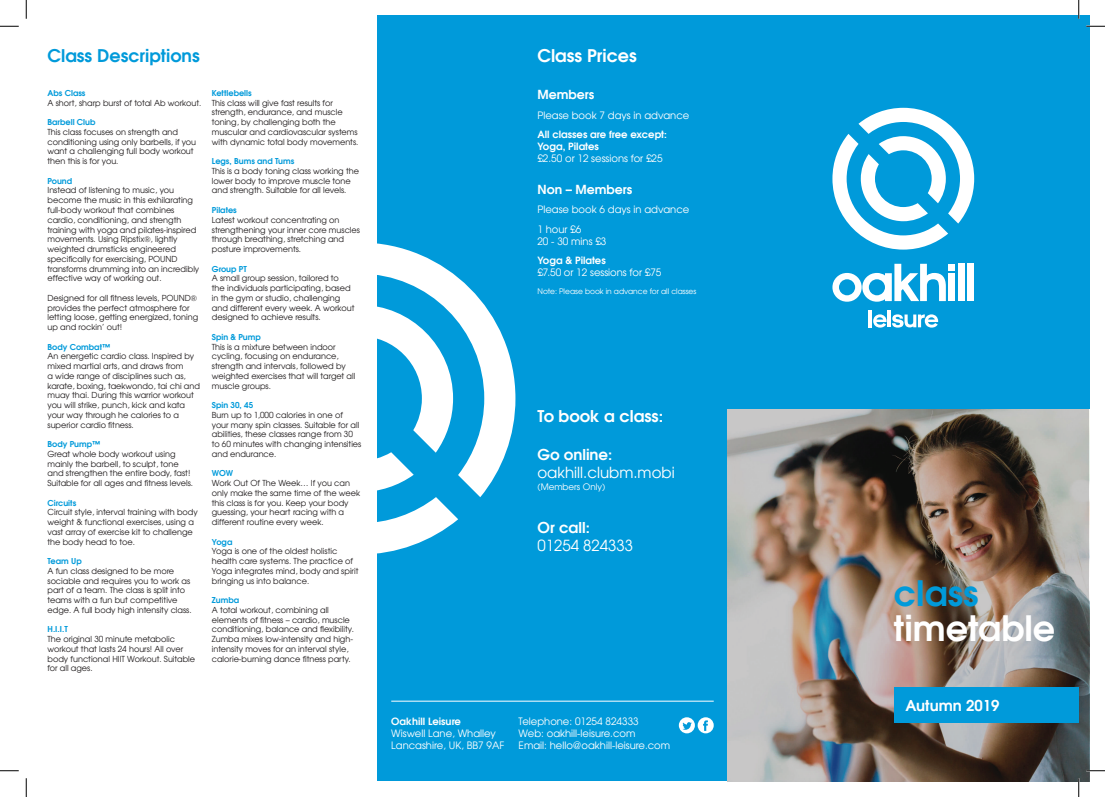
<style>
.page{position:relative;width:1105px;height:797px;background:#fff}
.page>*{position:absolute;margin:0;border:0;box-sizing:border-box;transform-origin:0 0}
.t1{font:700 35px "Te X Gyre Adventor";color:#fff}
.t2{font:700 35px "Te X Gyre Adventor";color:#009ada}
.t3{font:700 17.5px "Te X Gyre Adventor";color:#009ada}
.t4{font:700 17.5px "Te X Gyre Adventor";color:#fff}
.t5{font:700 16.25px "Te X Gyre Adventor";color:#fff}
.t6{font:15px "Te X Gyre Adventor";color:#fff}
.t7{font:700 15px "Te X Gyre Adventor";color:#fff}
.t8{font:700 12.5px "Te X Gyre Adventor";color:#fff}
.t9{font:10px/12px "Te X Gyre Adventor";color:#fff}
.t10{font:700 10px/12px "Te X Gyre Adventor";color:#fff}
.t11{font:8.75px "Te X Gyre Adventor";color:#fff}
.t12{font:8.12px/9.8px "Te X Gyre Adventor";color:#231f20}
.t13{font:700 8.12px "Te X Gyre Adventor";color:#009ada}
.t14{font:7.5px "Te X Gyre Adventor";color:#fff}
</style>
<div class="page">
<div style="left:377px;top:16px;width:712px;height:765px;background:#009ada"></div>
<hr style="left:869px;top:310px;width:3px;height:17px;background:#fff">
<svg style="left:873px;top:310px;width:65px;height:17px"></svg>
<svg style="left:832px;top:264px;width:114px;height:38px"></svg>
<div style="left:948px;top:273px;width:7px;height:28px;background:#fff"></div>
<div style="left:948px;top:264px;width:7px;height:7px;background:#fff"></div>
<div style="left:958px;top:264px;width:7px;height:37px;background:#fff"></div>
<div style="left:967px;top:264px;width:7px;height:37px;background:#fff"></div>
<svg style="left:832px;top:108px;width:142px;height:141px"></svg>
<img style="left:728px;top:409px;width:361px;height:372px">
<div style="left:894px;top:687px;width:185px;height:36px;background:#009ada"></div>
<svg style="left:377px;top:243px;width:138px;height:254px"></svg>
<svg style="left:377px;top:300px;width:81px;height:254px"></svg>
<hr style="left:391px;top:701px;width:323px;height:1px;background:#fff">
<svg style="left:679px;top:717px;width:35px;height:16px"></svg>
<svg style="left:0;top:25px;width:19px;height:2px"></svg>
<svg style="left:1086px;top:25px;width:19px;height:2px"></svg>
<svg style="left:0;top:770px;width:19px;height:1px"></svg>
<svg style="left:1086px;top:770px;width:19px;height:1px"></svg>
<svg style="left:25px;top:0;width:2px;height:19px"></svg>
<svg style="left:25px;top:778px;width:2px;height:19px"></svg>
<svg style="left:1078px;top:0;width:1px;height:19px"></svg>
<svg style="left:1078px;top:778px;width:1px;height:19px"></svg>
<h2 class="t3" style="left:48px;top:44px;width:154px">Class Descriptions</h2>
<p class="t13" style="left:48px;top:88px;width:40px">Abs Class</p>
<p class="t12" style="left:48px;top:98px;width:155px">A short, sharp burst of total Ab workout.</p>
<p class="t13" style="left:48px;top:117px;width:49px">Barbell Club</p>
<p class="t12" style="left:48px;top:127px;width:150px">This class focuses on strength and conditioning using only barbells, if you want a challenging full body workout then this is for you.</p>
<p class="t13" style="left:48px;top:175px;width:26px">Pound</p>
<p class="t12" style="left:48px;top:186px;width:153px">Instead of listening to music, you become the music in this exhilarating full-body workout that combines cardio, conditioning, and strength training with yoga and pilates-inspired movements. Using Ripstix®, lightly weighted drumsticks engineered specifically for exercising, POUND transforms drumming into an incredibly effective way of working out.</p>
<p class="t12" style="left:48px;top:293px;width:152px">Designed for all fitness levels, POUND® provides the perfect atmosphere for letting loose, getting energized, toning up and rockin’ out!</p>
<p class="t13" style="left:48px;top:341px;width:64px">Body Combat™</p>
<p class="t12" style="left:48px;top:351px;width:154px">An energetic cardio class. Inspired by mixed martial arts, and draws from<br>a wide range of disciplines such as, karate, boxing, taekwondo, tai chi and muay thai. During this warrior workout you will strike, punch, kick and kata your way through he calories to a superior cardio fitness.</p>
<p class="t13" style="left:48px;top:439px;width:54px">Body Pump™</p>
<p class="t12" style="left:48px;top:449px;width:147px">Great whole body workout using mainly the barbell, to sculpt, tone and strengthen the entire body, fast!<br>Suitable for all ages and fitness levels.</p>
<p class="t13" style="left:48px;top:497px;width:30px">Circuits</p>
<p class="t12" style="left:48px;top:507px;width:152px">Circuit style, interval training with body weight &amp; functional exercises, using a vast array of exercise kit to challenge the body head to toe.</p>
<p class="t13" style="left:48px;top:556px;width:36px">Team Up</p>
<p class="t12" style="left:48px;top:566px;width:146px">A fun class designed to be more sociable and requires you to work as part of a team. The class is split into teams with a fun but competitive edge. A full body high intensity class.</p>
<p class="t13" style="left:48px;top:624px;width:22px">H.I.I.T</p>
<p class="t12" style="left:48px;top:634px;width:149px">The original 30 minute metabolic workout that lasts 24 hours! All over body functional HIIT Workout. Suitable for all ages.</p>
<p class="t13" style="left:212px;top:88px;width:41px">Kettlebells</p>
<p class="t12" style="left:212px;top:98px;width:148px">This class will give fast results for strength, endurance, and muscle toning, by challenging both the muscular and cardiovascular systems with dynamic total body movements.</p>
<p class="t13" style="left:212px;top:156px;width:84px">Legs, Bums and Tums</p>
<p class="t12" style="left:212px;top:166px;width:149px">This is a body toning class working the lower body to improve muscle tone and strength. Suitable for all levels.</p>
<p class="t13" style="left:212px;top:205px;width:26px">Pilates</p>
<p class="t12" style="left:212px;top:215px;width:150px">Latest workout concentrating on strengthening your inner core muscles through breathing, stretching and posture improvements.</p>
<p class="t13" style="left:212px;top:263px;width:36px">Group PT</p>
<p class="t12" style="left:212px;top:273px;width:144px">A small group session, tailored to<br>the individuals participating, based in the gym or studio, challenging and different every week. A workout designed to achieve results.</p>
<p class="t13" style="left:212px;top:331px;width:50px">Spin &amp; Pump</p>
<p class="t12" style="left:212px;top:342px;width:145px">This is a mixture between indoor cycling, focusing on endurance, strength and intervals, followed by weighted exercises that will target all muscle groups.</p>
<p class="t13" style="left:212px;top:400px;width:43px">Spin 30, 45</p>
<p class="t12" style="left:212px;top:410px;width:151px">Burn up to 1,000 calories in one of your many spin classes. Suitable for all abilities, these classes range from 30 to 60 minutes with changing intensities and endurance.</p>
<p class="t13" style="left:212px;top:468px;width:23px">WOW</p>
<p class="t12" style="left:212px;top:478px;width:150px">Work Out Of The Week… If you can only make the same time of the week this class is for you. Keep your body guessing, your heart racing with a different routine every week.</p>
<p class="t13" style="left:212px;top:536px;width:22px">Yoga</p>
<p class="t12" style="left:212px;top:546px;width:148px">Yoga is one of the oldest holistic health care systems. The practice of Yoga integrates mind, body and spirit bringing us into balance.</p>
<p class="t13" style="left:212px;top:595px;width:29px">Zumba</p>
<p class="t12" style="left:212px;top:605px;width:144px">A total workout, combining all elements of fitness – cardio, muscle conditioning, balance and flexibility.<br>Zumba mixes low-intensity and high&shy;intensity moves for an interval style, calorie-burning dance fitness party.</p>
<h2 class="t4" style="left:537px;top:44px;width:101px">Class Prices</h2>
<h3 class="t8" style="left:537px;top:87px;width:58px">Members</h3>
<p class="t9" style="left:537px;top:109px;width:153px">Please book 7 days in advance</p>
<p class="t10" style="left:537px;top:129px;width:131px">All classes are free except:<br>Yoga, Pilates</p>
<p class="t9" style="left:537px;top:153px;width:127px">£2.50 or 12 sessions for £25</p>
<h3 class="t8" style="left:537px;top:181px;width:96px">Non – Members</h3>
<p class="t9" style="left:537px;top:200px;width:153px;line-height:19.5px">Please book 6 days in advance<br>1 hour £6</p>
<p class="t9" style="left:537px;top:235px;width:71px">20 - 30 mins £3</p>
<p class="t10" style="left:537px;top:254px;width:70px">Yoga &amp; Pilates</p>
<p class="t9" style="left:537px;top:266px;width:126px">£7.50 or 12 sessions for £75</p>
<p class="t14" style="left:537px;top:287px;width:160px">Note: Please book in advance for all classes</p>
<h3 class="t5" style="left:537px;top:406px;width:127px">To book a class:</h3>
<h3 class="t7" style="left:537px;top:445px;width:76px">Go online:</h3>
<h3 class="t6" style="left:537px;top:463px;width:139px">oakhill.clubm.mobi</h3>
<p class="t11" style="left:537px;top:482px;width:69px">(Members Only)</p>
<h3 class="t7" style="left:537px;top:518px;width:54px">Or call:</h3>
<h3 class="t6" style="left:537px;top:537px;width:97px">01254 824333</h3>
<p class="t10" style="left:391px;top:715px;width:71px">Oakhill Leisure</p>
<p class="t9" style="left:391px;top:728px;width:115px">Wiswell Lane, Whalley<br>Lancashire, UK, BB7 9AF</p>
<p class="t9" style="left:519px;top:715px;width:153px">Telephone: 01254 824333<br>Web: oakhill-leisure.com<br>Email: hello@oakhill-leisure.com</p>
<h1 class="t2" style="left:894px;top:571px;width:86px">class</h1>
<h1 class="t1" style="left:894px;top:606px;width:163px">timetable</h1>
<h3 class="t7" style="left:905px;top:696px;width:96px">Autumn 2019</h3>
</div>
